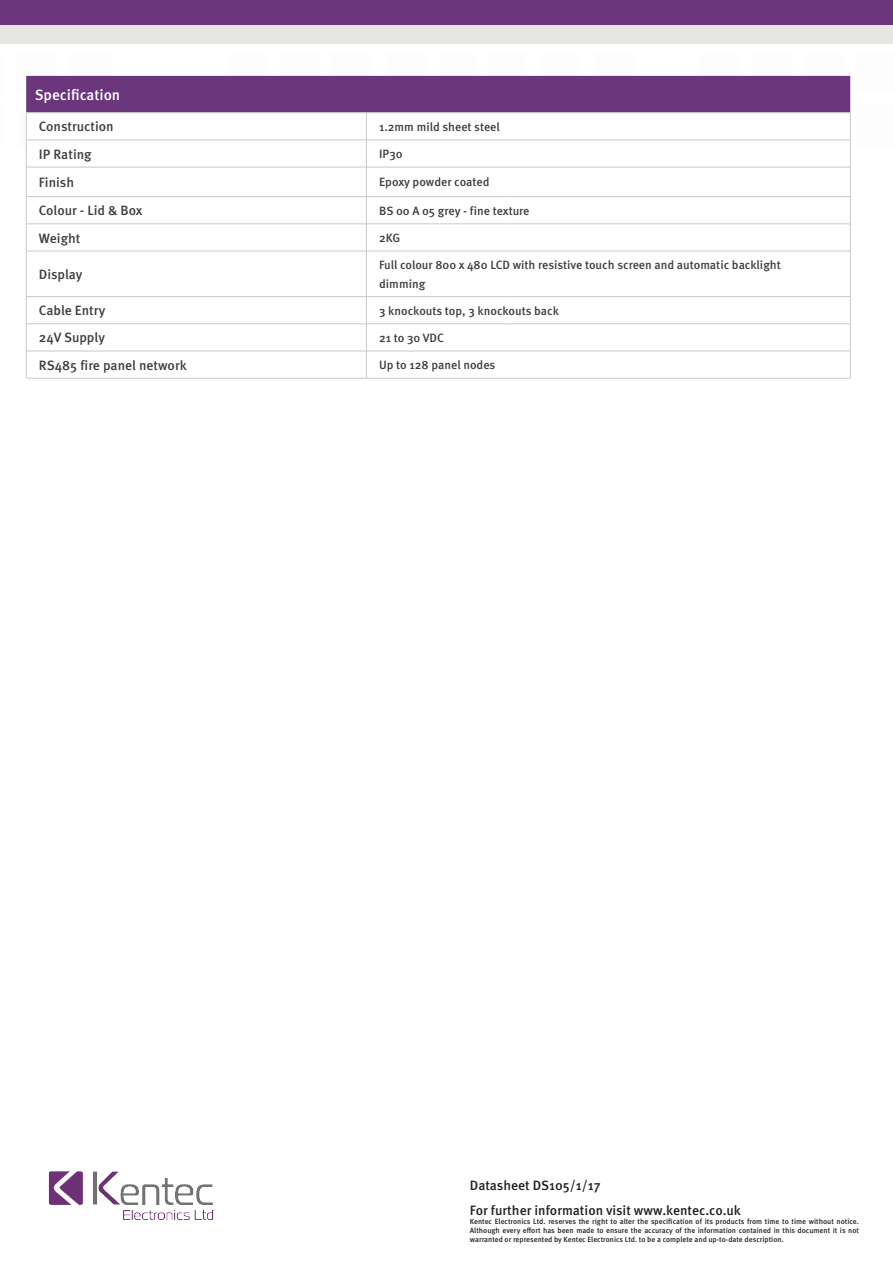
<style>
.page{position:relative;width:893px;height:1263px;background:#fff}
.page>*{position:absolute;margin:0;border:0;box-sizing:border-box;transform-origin:0 0}
.t1{font:500 15px "Meta Pro";color:#fff}
.Table_-_Headers{font:500 13.5px "Meta Pro";color:#3e3e3f}
.t2{font:500 13.5px "Meta Pro";color:#231f20}
.Table_body_text{font:500 12px/19.5px "Meta Pro";color:#3e3e3f}
.t3{font:500 7.5px/9px "Meta Pro";color:#231f20;text-align:justify}
</style>
<div class="page">
<div style="left:0;top:25px;width:893px;height:18px;background:#e8e6e3"></div>
<div style="left:0;top:0;width:893px;height:25px;background:#6c367d"></div>
<img style="left:48px;top:1171px;width:166px;height:49px">
<svg style="left:27px;top:252px;width:823px;height:126px"></svg>
<svg style="left:26px;top:76px;width:825px;height:175px"></svg>
<hr style="left:26px;top:251px;width:340px;height:1px;background:#c7c8ca">
<hr style="left:26px;top:251px;width:1px;height:45px;background:#c7c8ca">
<hr style="left:366px;top:251px;width:141px;height:1px;background:#c7c8ca">
<hr style="left:366px;top:251px;width:1px;height:45px;background:#c7c8ca">
<hr style="left:507px;top:251px;width:238px;height:1px;background:#c7c8ca">
<hr style="left:745px;top:251px;width:105px;height:1px;background:#c7c8ca">
<hr style="left:850px;top:251px;width:1px;height:45px;background:#c7c8ca">
<hr style="left:26px;top:296px;width:340px;height:1px;background:#c7c8ca">
<hr style="left:366px;top:296px;width:141px;height:1px;background:#c7c8ca">
<hr style="left:507px;top:296px;width:238px;height:1px;background:#c7c8ca">
<hr style="left:745px;top:296px;width:105px;height:1px;background:#c7c8ca">
<hr style="left:26px;top:324px;width:340px;height:1px;background:#c7c8ca">
<hr style="left:366px;top:324px;width:141px;height:1px;background:#c7c8ca">
<hr style="left:507px;top:324px;width:238px;height:1px;background:#c7c8ca">
<hr style="left:745px;top:324px;width:105px;height:1px;background:#c7c8ca">
<hr style="left:26px;top:351px;width:340px;height:1px;background:#c7c8ca">
<svg style="left:26px;top:297px;width:1px;height:81px"></svg>
<hr style="left:366px;top:351px;width:141px;height:1px;background:#c7c8ca">
<svg style="left:366px;top:297px;width:1px;height:81px"></svg>
<hr style="left:507px;top:351px;width:238px;height:1px;background:#c7c8ca">
<hr style="left:745px;top:351px;width:105px;height:1px;background:#c7c8ca">
<svg style="left:850px;top:297px;width:1px;height:81px"></svg>
<hr style="left:26px;top:378px;width:340px;height:1px;background:#c7c8ca">
<hr style="left:366px;top:378px;width:141px;height:1px;background:#c7c8ca">
<hr style="left:507px;top:378px;width:238px;height:1px;background:#c7c8ca">
<hr style="left:745px;top:378px;width:105px;height:1px;background:#c7c8ca">
<p class="t1" style="left:35px;top:83px;width:87px">Specification</p>
<p class="Table_-_Headers" style="left:39px;top:116px;width:76px">Construction</p>
<p class="Table_body_text" style="left:379px;top:116px;width:122px">1.2mm mild sheet steel</p>
<p class="Table_-_Headers" style="left:39px;top:143px;width:54px">IP Rating</p>
<p class="Table_body_text" style="left:379px;top:143px;width:25px">IP30</p>
<p class="Table_-_Headers" style="left:39px;top:172px;width:37px">Finish</p>
<p class="Table_body_text" style="left:379px;top:172px;width:112px">Epoxy powder coated</p>
<p class="Table_-_Headers" style="left:39px;top:200px;width:105px">Colour - Lid &amp; Box</p>
<p class="Table_body_text" style="left:379px;top:200px;width:152px">BS 00 A 05 grey - fine texture</p>
<p class="Table_-_Headers" style="left:39px;top:227px;width:43px">Weight</p>
<p class="Table_body_text" style="left:379px;top:227px;width:23px">2KG</p>
<p class="Table_-_Headers" style="left:39px;top:264px;width:45px">Display</p>
<p class="Table_body_text" style="left:379px;top:254px;width:403px">Full colour 800 x 480 LCD with resistive touch screen and automatic backlight dimming</p>
<p class="Table_-_Headers" style="left:39px;top:300px;width:68px">Cable Entry</p>
<p class="Table_body_text" style="left:379px;top:300px;width:181px">3 knockouts top, 3 knockouts back</p>
<p class="Table_-_Headers" style="left:39px;top:327px;width:68px">24V Supply</p>
<p class="Table_body_text" style="left:379px;top:327px;width:66px">21 to 30 VDC</p>
<p class="Table_-_Headers" style="left:39px;top:355px;width:149px">RS485 fire panel network</p>
<p class="Table_body_text" style="left:379px;top:354px;width:118px">Up to 128 panel nodes</p>
<p class="t2" style="left:470px;top:1175px;width:132px">Datasheet DS105/1/17</p>
<p class="t2" style="left:470px;top:1200px;width:273px">For further information visit www.kentec.co.uk</p>
<p class="t3" style="left:470px;top:1216px;width:391px">Kentec Electronics Ltd. reserves the right to alter the specification of its products from time to time without notice.<br>Although every effort has been made to ensure the accuracy of the information contained in this document it is not warranted or represented by Kentec Electronics Ltd. to be a complete and up-to-date description.</p>
</div>
